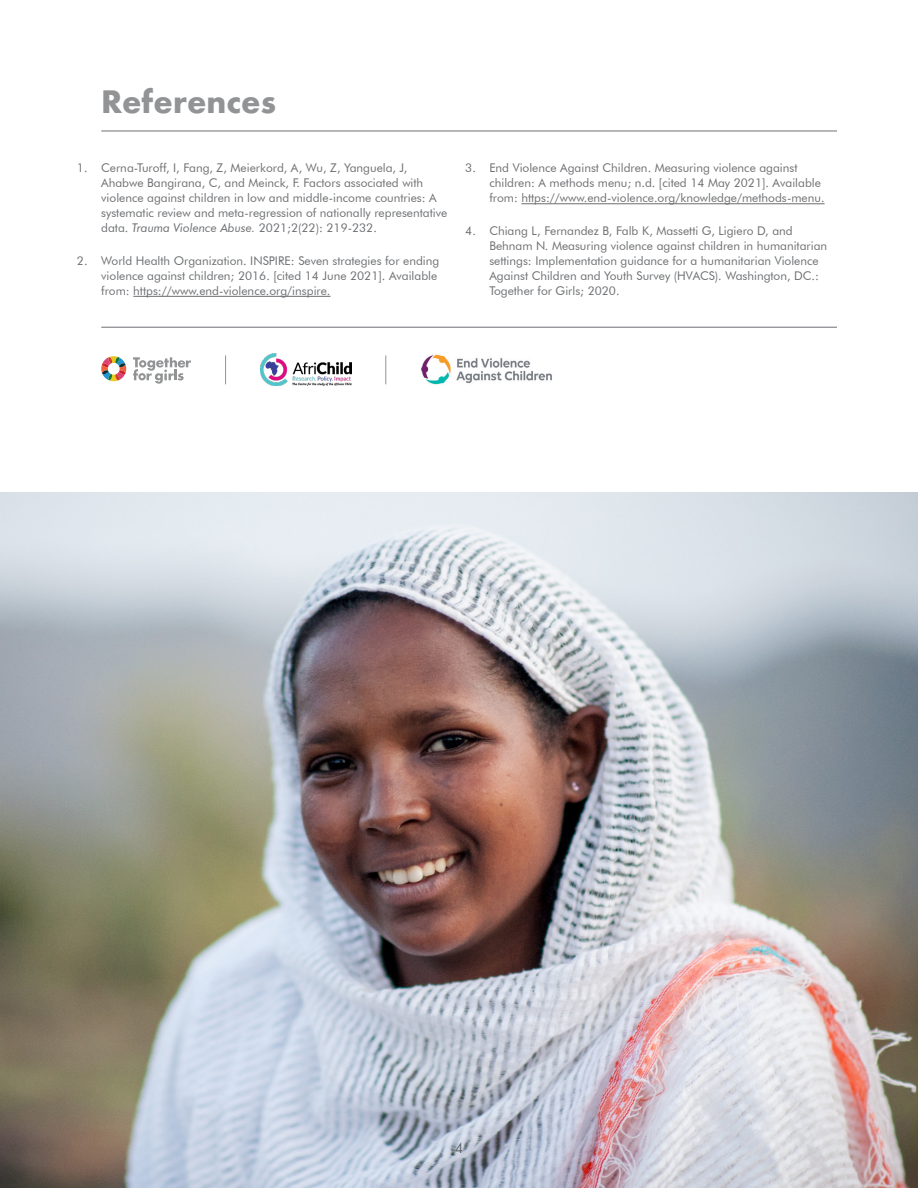
<style>
.page{position:relative;width:918px;height:1188px;background:#fff}
.page>*{position:absolute;margin:0;border:0;box-sizing:border-box;transform-origin:0 0}
.t1{font:700 30px "Futura";color:#919394}
.t2{font:13.5px "Futura";color:#5f6366}
.t3{font:12px/15px "Futura BT";color:#6d6f72}
.s1{font-style:italic}
</style>
<div class="page">
<hr style="left:101px;top:131px;width:736px;height:1px;background:#6d6f72">
<hr style="left:101px;top:327px;width:736px;height:1px;background:#6d6f72">
<hr style="left:133px;top:296px;width:198px;height:1px;background:#6c6d70">
<hr style="left:521px;top:203px;width:304px;height:1px;background:#6c6d70">
<img style="left:1px;top:492px;width:917px;height:696px">
<img style="left:260px;top:354px;width:91px;height:32px">
<svg style="left:101px;top:356px;width:25px;height:25px"></svg>
<svg style="left:133px;top:357px;width:58px;height:27px"></svg>
<svg style="left:225px;top:356px;width:1px;height:28px"></svg>
<svg style="left:386px;top:356px;width:1px;height:28px"></svg>
<img style="left:421px;top:354px;width:131px;height:31px">
<p class="t1" style="left:101px;top:80px;width:176px">References</p>
<p class="t3" style="left:77px;top:161px;width:12px">1.</p>
<p class="t3" style="left:77px;top:253px;width:12px">2.</p>
<p class="t3" style="left:101px;top:161px;width:348px">Cerna-Turoff, I, Fang, Z, Meierkord, A, Wu, Z, Yanguela, J, Ahabwe Bangirana, C, and Meinck, F. Factors associated with violence against children in low and middle-income countries: A systematic review and meta-regression of nationally representative data. <span class="s1">Trauma Violence Abuse.</span> 2021;2(22): 219-232.</p>
<p class="t3" style="left:101px;top:253px;width:340px">World Health Organization. INSPIRE: Seven strategies for ending violence against children; 2016. [cited 14 June 2021]. Available from: https://www.end-violence.org/inspire.</p>
<p class="t3" style="left:465px;top:161px;width:12px">3.</p>
<p class="t3" style="left:465px;top:223px;width:12px">4.</p>
<p class="t3" style="left:489px;top:161px;width:337px">End Violence Against Children. Measuring violence against children: A methods menu; n.d. [cited 14 May 2021]. Available from: https://www.end-violence.org/knowledge/methods-menu.</p>
<p class="t3" style="left:489px;top:223px;width:339px">Chiang L, Fernandez B, Falb K, Massetti G, Ligiero D, and Behnam N. Measuring violence against children in humanitarian settings: Implementation guidance for a humanitarian Violence Against Children and Youth Survey (HVACS). Washington, DC.:<br>Together for Girls; 2020.</p>
<p class="t2" style="left:455px;top:1139px;width:10px">4</p>
</div>
